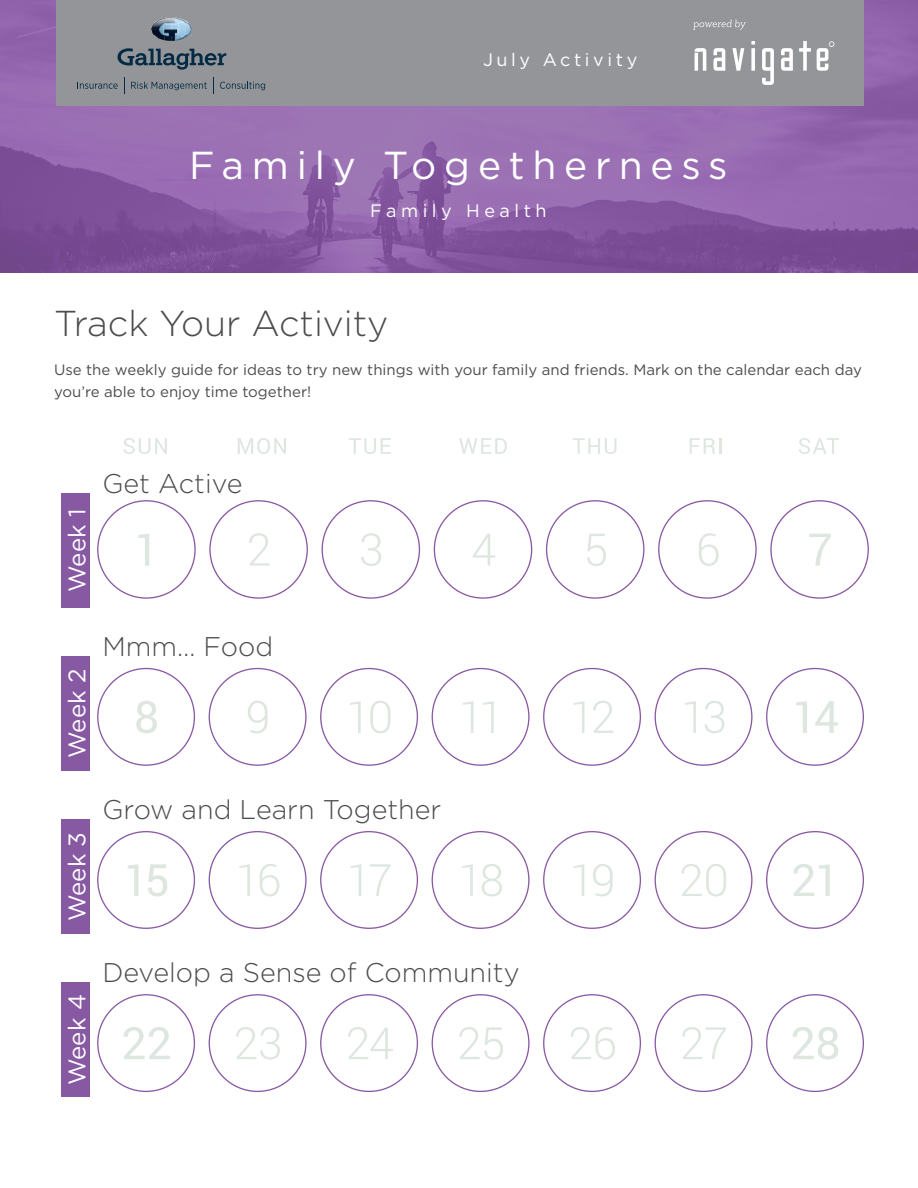
<style>
.page{position:relative;width:918px;height:1188px;background:#fff}
.page>*{position:absolute;margin:0;border:0;box-sizing:border-box;transform-origin:0 0}
.t1{font:39px "Gotham";letter-spacing:.2em;color:#fff}
.t2{font:300 36px "Gotham";color:#4b4c4d}
.t3{font:300 27px "Gotham";color:#4b4c4d}
.t4{font:24px "Gotham";color:#fff}
.t5{font:18px "Gotham";letter-spacing:.25em;color:#fff}
.t6{font:18px "Gotham";letter-spacing:.215em;color:#fff}
.t7{font:15px/22.5px "Gotham";color:#4b4c4d}
</style>
<div class="page">
<svg style="left:0;top:0;width:918px;height:273px;background:#8e61a8"></svg>
<div style="left:61px;top:493px;width:29px;height:114px;background:#8859a3"></div>
<div style="left:61px;top:819px;width:29px;height:115px;background:#8859a3"></div>
<div style="left:61px;top:656px;width:29px;height:114px;background:#8859a3"></div>
<div style="left:61px;top:982px;width:29px;height:115px;background:#8859a3"></div>
<svg style="left:123px;top:438px;width:44px;height:16px"></svg>
<svg style="left:238px;top:438px;width:48px;height:16px"></svg>
<svg style="left:349px;top:438px;width:42px;height:16px"></svg>
<svg style="left:459px;top:438px;width:48px;height:16px"></svg>
<svg style="left:573px;top:438px;width:44px;height:16px"></svg>
<svg style="left:690px;top:438px;width:31px;height:16px"></svg>
<svg style="left:799px;top:438px;width:40px;height:16px"></svg>
<svg style="left:97px;top:500px;width:99px;height:99px"></svg>
<svg style="left:209px;top:500px;width:99px;height:99px"></svg>
<svg style="left:322px;top:500px;width:98px;height:99px"></svg>
<svg style="left:434px;top:500px;width:98px;height:99px"></svg>
<svg style="left:546px;top:500px;width:98px;height:99px"></svg>
<svg style="left:658px;top:500px;width:99px;height:99px"></svg>
<svg style="left:770px;top:500px;width:99px;height:99px"></svg>
<svg style="left:97px;top:668px;width:98px;height:98px"></svg>
<svg style="left:209px;top:668px;width:98px;height:98px"></svg>
<svg style="left:320px;top:668px;width:98px;height:98px"></svg>
<svg style="left:432px;top:668px;width:98px;height:98px"></svg>
<svg style="left:543px;top:668px;width:98px;height:98px"></svg>
<svg style="left:655px;top:668px;width:98px;height:98px"></svg>
<svg style="left:766px;top:668px;width:98px;height:98px"></svg>
<svg style="left:97px;top:831px;width:98px;height:98px"></svg>
<svg style="left:209px;top:831px;width:98px;height:98px"></svg>
<svg style="left:320px;top:831px;width:98px;height:98px"></svg>
<svg style="left:432px;top:831px;width:98px;height:98px"></svg>
<svg style="left:543px;top:831px;width:98px;height:98px"></svg>
<svg style="left:655px;top:831px;width:98px;height:98px"></svg>
<svg style="left:766px;top:831px;width:98px;height:98px"></svg>
<svg style="left:97px;top:994px;width:98px;height:98px"></svg>
<svg style="left:209px;top:994px;width:98px;height:98px"></svg>
<svg style="left:320px;top:994px;width:98px;height:98px"></svg>
<svg style="left:432px;top:994px;width:98px;height:98px"></svg>
<svg style="left:543px;top:994px;width:98px;height:98px"></svg>
<svg style="left:655px;top:994px;width:98px;height:98px"></svg>
<svg style="left:766px;top:994px;width:98px;height:98px"></svg>
<div style="left:56px;top:0;width:808px;height:106px;background:#939598"></div>
<svg style="left:118px;top:48px;width:108px;height:22px"></svg>
<svg style="left:151px;top:17px;width:41px;height:24px"></svg>
<svg style="left:77px;top:82px;width:41px;height:7px"></svg>
<svg style="left:131px;top:82px;width:76px;height:8px"></svg>
<svg style="left:220px;top:82px;width:45px;height:8px"></svg>
<svg style="left:213px;top:78px;width:1px;height:16px"></svg>
<svg style="left:124px;top:78px;width:1px;height:16px"></svg>
<svg style="left:751px;top:41px;width:4px;height:4px"></svg>
<svg style="left:799px;top:41px;width:12px;height:30px"></svg>
<svg style="left:713px;top:48px;width:12px;height:23px"></svg>
<svg style="left:781px;top:48px;width:12px;height:23px"></svg>
<svg style="left:762px;top:48px;width:12px;height:37px"></svg>
<svg style="left:732px;top:48px;width:12px;height:23px"></svg>
<svg style="left:751px;top:48px;width:4px;height:23px"></svg>
<svg style="left:695px;top:48px;width:11px;height:23px"></svg>
<svg style="left:817px;top:41px;width:17px;height:30px"></svg>
<svg style="left:693px;top:20px;width:53px;height:10px"></svg>
<p class="t6" style="left:483px;top:48px;width:156px">July Activity</p>
<p class="t1" style="left:189px;top:140px;width:540px">Family Togetherness</p>
<p class="t5" style="left:370px;top:199px;width:178px">Family Health</p>
<p class="t2" style="left:54px;top:303px;width:336px">Track Your Activity</p>
<p class="t7" style="left:54px;top:358px;width:809px">Use the weekly guide for ideas to try new things with your family and friends. Mark on the calendar each day you’re able to enjoy time together!</p>
<p class="t4" style="left:62px;top:592px;width:84px;rotate:-90deg">Week 1</p>
<p class="t4" style="left:62px;top:758px;width:90px;rotate:-90deg">Week 2</p>
<p class="t4" style="left:62px;top:921px;width:90px;rotate:-90deg">Week 3</p>
<p class="t4" style="left:62px;top:1085px;width:92px;rotate:-90deg">Week 4</p>
<p class="t3" style="left:102px;top:469px;width:142px">Get Active</p>
<p class="t3" style="left:102px;top:632px;width:172px">Mmm… Food</p>
<p class="t3" style="left:102px;top:795px;width:341px">Grow and Learn Together</p>
<p class="t3" style="left:102px;top:958px;width:419px">Develop a Sense of Community</p>
</div>
